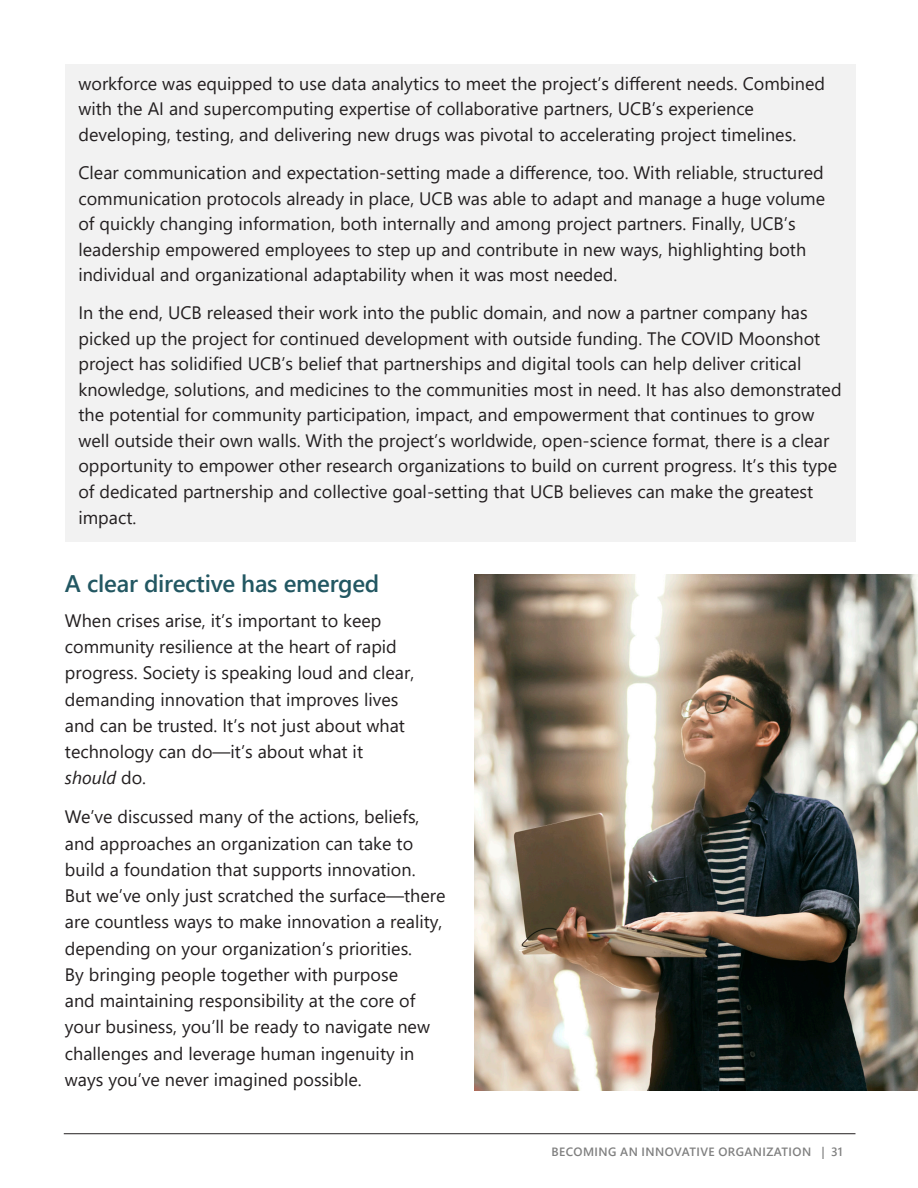
<style>
.page{position:relative;width:918px;height:1188px;background:#fff}
.page>*{position:absolute;margin:0;border:0;box-sizing:border-box;transform-origin:0 0}
.PH2{font:600 24px "Segoe UI";letter-spacing:-.01em;color:#225762}
.para{font:18px/26.2px "Segoe UI";color:#231f20}
.t1{font:600 12px "Segoe UI";letter-spacing:.035em;color:#808080}
.s1{font-style:italic}
</style>
<div class="page">
<hr style="left:64px;top:1133px;width:791px;height:1px;background:#231f20">
<div style="left:65px;top:64px;width:790px;height:478px;background:#f2f2f2"></div>
<img style="left:474px;top:575px;width:444px;height:515px">
<p class="para" style="left:78px;top:69px;width:748px;line-height:25.5px">workforce was equipped to use data analytics to meet the project’s different needs. Combined with the AI and supercomputing expertise of collaborative partners, UCB’s experience developing, testing, and delivering new drugs was pivotal to accelerating project timelines.</p>
<p class="para" style="left:78px;top:158px;width:748px;line-height:25.5px">Clear communication and expectation-setting made a difference, too. With reliable, structured communication protocols already in place, UCB was able to adapt and manage a huge volume of quickly changing information, both internally and among project partners. Finally, UCB’s leadership empowered employees to step up and contribute in new ways, highlighting both individual and organizational adaptability when it was most needed.</p>
<p class="para" style="left:78px;top:299px;width:765px;line-height:25.7px">In the end, UCB released their work into the public domain, and now a partner company has picked up the project for continued development with outside funding. The COVID Moonshot project has solidified UCB’s belief that partnerships and digital tools can help deliver critical knowledge, solutions, and medicines to the communities most in need. It has also demonstrated the potential for community participation, impact, and empowerment that continues to grow well outside their own walls. With the project’s worldwide, open-science format, there is a clear opportunity to empower other research organizations to build on current progress. It’s this type of dedicated partnership and collective goal-setting that UCB believes can make the greatest impact.</p>
<h3 class="PH2" style="left:65px;top:561px;width:316px">A clear directive has emerged</h3>
<p class="para" style="left:65px;top:606px;width:351px">When crises arise, it’s important to keep community resilience at the heart of rapid progress. Society is speaking loud and clear, demanding innovation that improves lives and can be trusted. It’s not just about what technology can do—it’s about what it <span class="s1">should</span> do.</p>
<p class="para" style="left:65px;top:802px;width:382px">We’ve discussed many of the actions, beliefs, and approaches an organization can take to build a foundation that supports innovation.<br>But we’ve only just scratched the surface—there are countless ways to make innovation a reality, depending on your organization’s priorities.<br>By bringing people together with purpose<br>and maintaining responsibility at the core of your business, you’ll be ready to navigate new challenges and leverage human ingenuity in ways you’ve never imagined possible.</p>
<p class="t1" style="left:552px;top:1140px;width:293px">BECOMING AN INNOVATIVE ORGANIZATION | 31</p>
</div>
